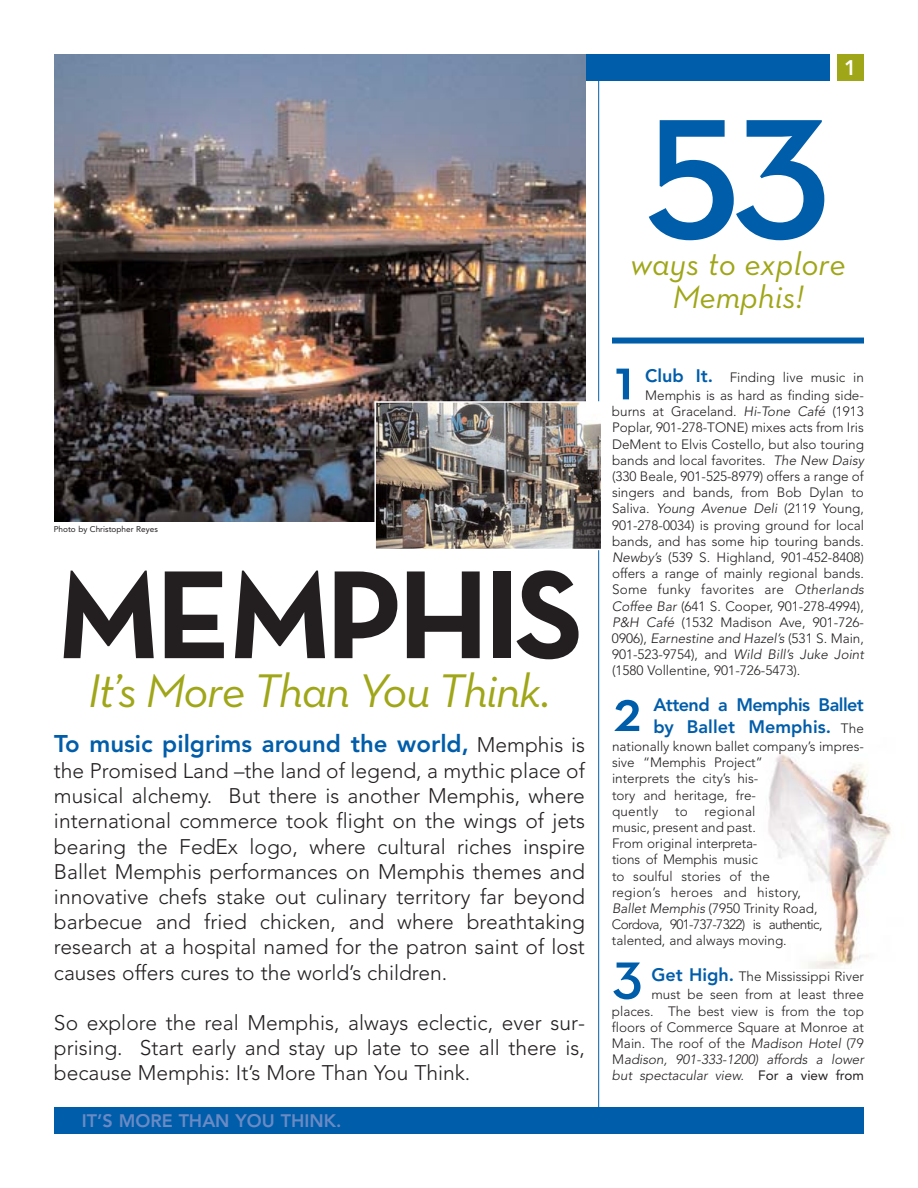
<style>
.page{position:relative;width:918px;height:1188px;background:#fff}
.page>*{position:absolute;margin:0;border:0;box-sizing:border-box;transform-origin:0 0}
.t1{font:600 195px "Neutra Text";color:#005daa}
.t2{font:127.5px "Neutra Text TF Bold Alt";letter-spacing:-.04em;color:#231f20}
.t3{font:600 60px "Neutra Text";color:#005daa}
.t4{font:italic 48px "Neutra Text TF";letter-spacing:-.025em;color:#9fa617}
.t5{font:italic 33px/33px "Neutra Text";color:#9fa617;text-align:center}
.t6{font:800 24px "Avenir";color:#005daa}
.t7{font:300 21px/25.2px "Avenir";color:#231f20;text-align:justify}
.t8{font:800 21px "Avenir";color:#fff}
.t9{font:800 18px/21.6px "Avenir";letter-spacing:-.03em;color:#005daa}
.t10{font:800 18px "Avenir";color:#6a8ac4}
.t11{font:300 13.5px/16.2px "Avenir";color:#231f20}
.t12{font:8.25px "Avenir";color:#231f20}
.s1{font-weight:300;font-size:21px;color:#231f20}
.s2{font-weight:800;font-size:18px;color:#005daa}
.s3{font-weight:300;font-size:13.5px;color:#231f20}
.s4{font-weight:400}
</style>
<div class="page">
<div style="left:54px;top:54px;width:776px;height:27px;background:#005daa"></div>
<hr style="left:598px;top:70px;width:1px;height:1041px;background:#005daa">
<img style="left:768px;top:754px;width:123px;height:215px">
<img style="left:54px;top:54px;width:531px;height:467px">
<div style="left:837px;top:54px;width:27px;height:27px;background:#9fa617"></div>
<div style="left:54px;top:1107px;width:810px;height:27px;background:#005daa"></div>
<img style="left:377px;top:404px;width:222px;height:143px">
<div style="left:374px;top:401px;width:228px;height:149px;border:2px solid #fff"></div>
<div style="left:612px;top:338px;width:252px;height:6px;background:#005daa"></div>
<p class="t12" style="left:54px;top:525px;width:106px">Photo by Christopher Reyes</p>
<p class="t2" style="left:55px;top:566px;width:530px">MEMPHIS</p>
<p class="t4" style="left:88px;top:673px;width:464px">It’s More Than You Think.</p>
<p class="t6" style="left:54px;top:733px;width:533px">To music pilgrims around the world, <span class="s1">Memphis is</span></p>
<p class="t7" style="left:54px;top:760px;width:533px">the Promised Land –the land of legend, a mythic place of musical alchemy. But there is another Memphis, where international commerce took flight on the wings of jets bearing the FedEx logo, where cultural riches inspire Ballet Memphis performances on Memphis themes and innovative chefs stake out culinary territory far beyond barbecue and fried chicken, and where breathtaking research at a hospital named for the patron saint of lost causes offers cures to the world’s children.</p>
<p class="t7" style="left:54px;top:1012px;width:533px">So explore the real Memphis, always eclectic, ever sur&shy;prising. Start early and stay up late to see all there is, because Memphis: It’s More Than You Think.</p>
<p class="t10" style="left:82px;top:1113px;width:261px">IT’S MORE THAN YOU THINK.</p>
<p class="t8" style="left:844px;top:59px;width:14px">1</p>
<p class="t1" style="left:644px;top:80px;width:189px">53</p>
<p class="t5" style="left:630px;top:250px;width:217px">ways to explore<br>Memphis!</p>
<p class="t11" style="left:645px;top:369px;width:220px;line-height:18.1px"><span class="s2">Club It.</span> Finding live music in<br>Memphis is as hard as finding side-</p>
<p class="t11" style="left:612px;top:404px;width:255px">burns at Graceland. Hi-Tone Café (1913<br>Poplar, 901-278-TONE) mixes acts from Iris DeMent to Elvis Costello, but also touring bands and local favorites. The New Daisy (330 Beale, 901-525-8979) offers a range of singers and bands, from Bob Dylan to Saliva. Young Avenue Deli (2119 Young, 901-278-0034) is proving ground for local bands, and has some hip touring bands.<br>Newby’s (539 S. Highland, 901-452-8408) offers a range of mainly regional bands.<br>Some funky favorites are Otherlands Coffee Bar (641 S. Cooper, 901-278-4994), P&amp;H Café (1532 Madison Ave, 901-726- 0906), Earnestine and Hazel’s (531 S. Main, 901-523-9754), and Wild Bill’s Juke Joint (1580 Vollentine, 901-726-5473).</p>
<p class="t9" style="left:653px;top:696px;width:212px">Attend a Memphis Ballet by Ballet Memphis. <span class="s3">The</span></p>
<p class="t11" style="left:612px;top:739px;width:254px">nationally known ballet company’s impres&shy;sive “Memphis Project”<br>interprets the city’s his-<br>tory and heritage, fre-<br>quently to regional<br>music, present and past.<br>From original interpreta-<br>tions of Memphis music<br>to soulful stories of the<br>region’s heroes and history,<br>Ballet Memphis (7950 Trinity Road,<br>Cordova, 901-737-7322) is authentic, talented, and always moving.</p>
<p class="t11" style="left:651px;top:968px;width:214px;line-height:18.1px"><span class="s2">Get High.</span> The Mississippi River must be seen from at least three</p>
<p class="t11" style="left:612px;top:1004px;width:255px">places. The best view is from the top floors of Commerce Square at Monroe at Main. The roof of the Madison Hotel (79<br>Madison, 901-333-1200) affords a lower but spectacular view. <span class="s4">For a view from</span></p>
<p class="t3" style="left:615px;top:356px;width:20px">1</p>
<p class="t3" style="left:613px;top:688px;width:30px">2</p>
<p class="t3" style="left:612px;top:950px;width:32px">3</p>
</div>
